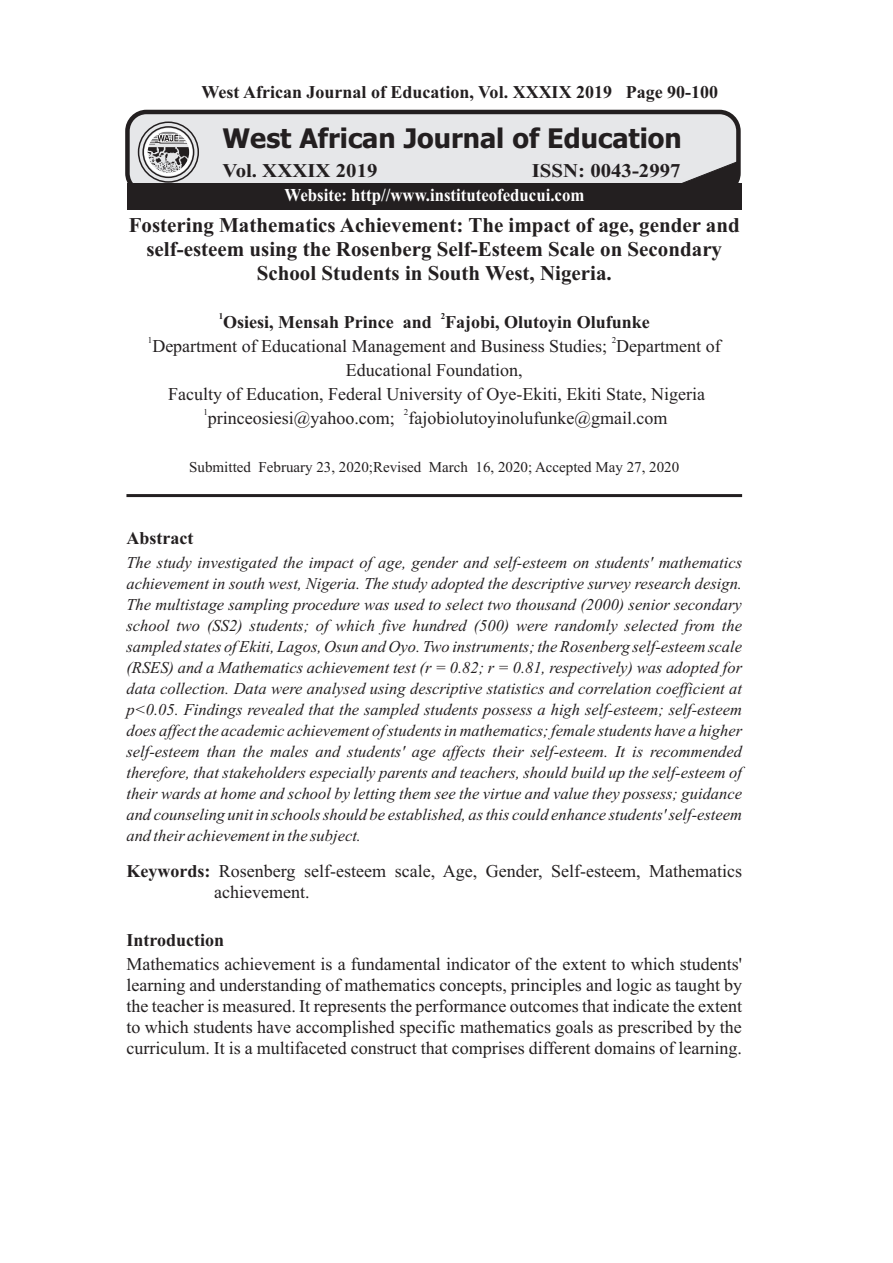
<style>
.page{position:relative;width:893px;height:1263px;background:#fff}
.page>*{position:absolute;margin:0;border:0;box-sizing:border-box;transform-origin:0 0}
.t1{font:700 27px "Tahoma";color:#231f20}
.t2{font:700 21px/24px "Times New Roman";color:#231f20;text-align:center}
.t3{font:700 19.5px "Times New Roman";color:#231f20;scale:1.07 1}
.t4{font:700 18.15px "Times New Roman";color:#fff;scale:.92 1}
.t5{font:18px/21px "Times New Roman";color:#231f20;text-align:center}
.t6{font:700 18px "Times New Roman";color:#231f20}
.t7{font:italic 16.5px/21px "Times New Roman";color:#231f20;text-align:justify}
.t8{font:15px "Times New Roman";color:#231f20}
.t9{font:9px "Times New Roman";color:#231f20}
.t10{font:700 9px "Times New Roman";color:#231f20}
.s1{font-weight:700}
</style>
<div class="page">
<hr style="left:126px;top:494px;width:616px;height:3px;background:#231f20">
<div style="left:127px;top:112px;width:611px;height:80px;background:#e6e7e9;border-radius:19px"></div>
<svg style="left:682px;top:162px;width:54px;height:21px"></svg>
<div style="left:125px;top:110px;width:616px;height:84px;border:4px solid #231f20;border-radius:19px"></div>
<div style="left:142px;top:126px;width:52px;height:52px;border:1px solid #231f20;border-radius:50%"></div>
<div style="left:138px;top:121px;width:61px;height:62px;border:1px solid #231f20;border-radius:50%"></div>
<img style="left:146px;top:130px;width:45px;height:44px;border-radius:50%">
<div style="left:145px;top:128px;width:47px;height:48px;border:3px solid #fff;border-radius:50%"></div>
<svg style="left:157px;top:134px;width:22px;height:8px"></svg>
<div style="left:127px;top:183px;width:614px;height:27px;background:#231f20"></div>
<p class="t6" style="left:202px;top:85px;width:518px">West African Journal of Education, Vol. XXXIX 2019 Page 90-100</p>
<h1 class="t1" style="left:223px;top:127px;width:461px">West African Journal of Education</h1>
<p class="t3" style="left:223px;top:164px;width:146px">Vol. XXXIX 2019</p>
<p class="t3" style="left:532px;top:164px;width:141px">ISSN: 0043-2997</p>
<p class="t4" style="left:285px;top:188px;width:327px">Website: http//www.instituteofeducui.com</p>
<p class="t2" style="left:129px;top:215px;width:613px">Fostering Mathematics Achievement: The impact of age, gender and self-esteem using the Rosenberg Self-Esteem Scale on Secondary<br>School Students in South West, Nigeria.</p>
<p class="t10" style="left:219px;top:312px;width:6px">1</p>
<p class="t10" style="left:441px;top:312px;width:6px">2</p>
<p class="t6" style="left:223px;top:315px;width:428px">Osiesi, Mensah Prince and Fajobi, Olutoyin Olufunke</p>
<p class="t9" style="left:148px;top:336px;width:6px">1</p>
<p class="t9" style="left:612px;top:336px;width:6px">2</p>
<p class="t5" style="left:152px;top:335px;width:570px;line-height:24px">Department of Educational Management and Business Studies; Department of<br>Educational Foundation,<br>Faculty of Education, Federal University of Oye-Ekiti, Ekiti State, Nigeria</p>
<p class="t9" style="left:203px;top:408px;width:6px">1</p>
<p class="t9" style="left:404px;top:408px;width:6px">2</p>
<p class="t5" style="left:208px;top:409px;width:461px">princeosiesi@yahoo.com; fajobiolutoyinolufunke@gmail.com</p>
<p class="t8" style="left:189px;top:461px;width:491px">Submitted February 23, 2020;Revised March 16, 2020; Accepted May 27, 2020</p>
<p class="t6" style="left:126px;top:531px;width:68px">Abstract</p>
<p class="t7" style="left:126px;top:553px;width:617px">The study investigated the impact of age, gender and self-esteem on students' mathematics achievement in south west, Nigeria. The study adopted the descriptive survey research design.<br>The multistage sampling procedure was used to select two thousand (2000) senior secondary school two (SS2) students; of which five hundred (500) were randomly selected from the sampled states of Ekiti, Lagos, Osun and Oyo. Two instruments; the Rosenberg self-esteem scale (RSES) and a Mathematics achievement test (r = 0.82; r = 0.81, respectively) was adopted for data collection. Data were analysed using descriptive statistics and correlation coefficient at p&lt;0.05. Findings revealed that the sampled students possess a high self-esteem; self-esteem does affect the academic achievement of students in mathematics; female students have a higher self-esteem than the males and students' age affects their self-esteem. It is recommended therefore, that stakeholders especially parents and teachers, should build up the self-esteem of their wards at home and school by letting them see the virtue and value they possess; guidance and counseling unit in schools should be established, as this could enhance students' self-esteem and their achievement in the subject.</p>
<p class="t5" style="left:214px;top:862px;width:529px;text-align:left;text-indent:-88px"><span class="s1">Keywords:</span> Rosenberg self-esteem scale, Age, Gender, Self-esteem, Mathematics achievement.</p>
<p class="t6" style="left:126px;top:933px;width:99px">Introduction</p>
<p class="t5" style="left:126px;top:955px;width:617px;text-align:justify">Mathematics achievement is a fundamental indicator of the extent to which students' learning and understanding of mathematics concepts, principles and logic as taught by the teacher is measured. It represents the performance outcomes that indicate the extent to which students have accomplished specific mathematics goals as prescribed by the curriculum. It is a multifaceted construct that comprises different domains of learning.</p>
</div>
